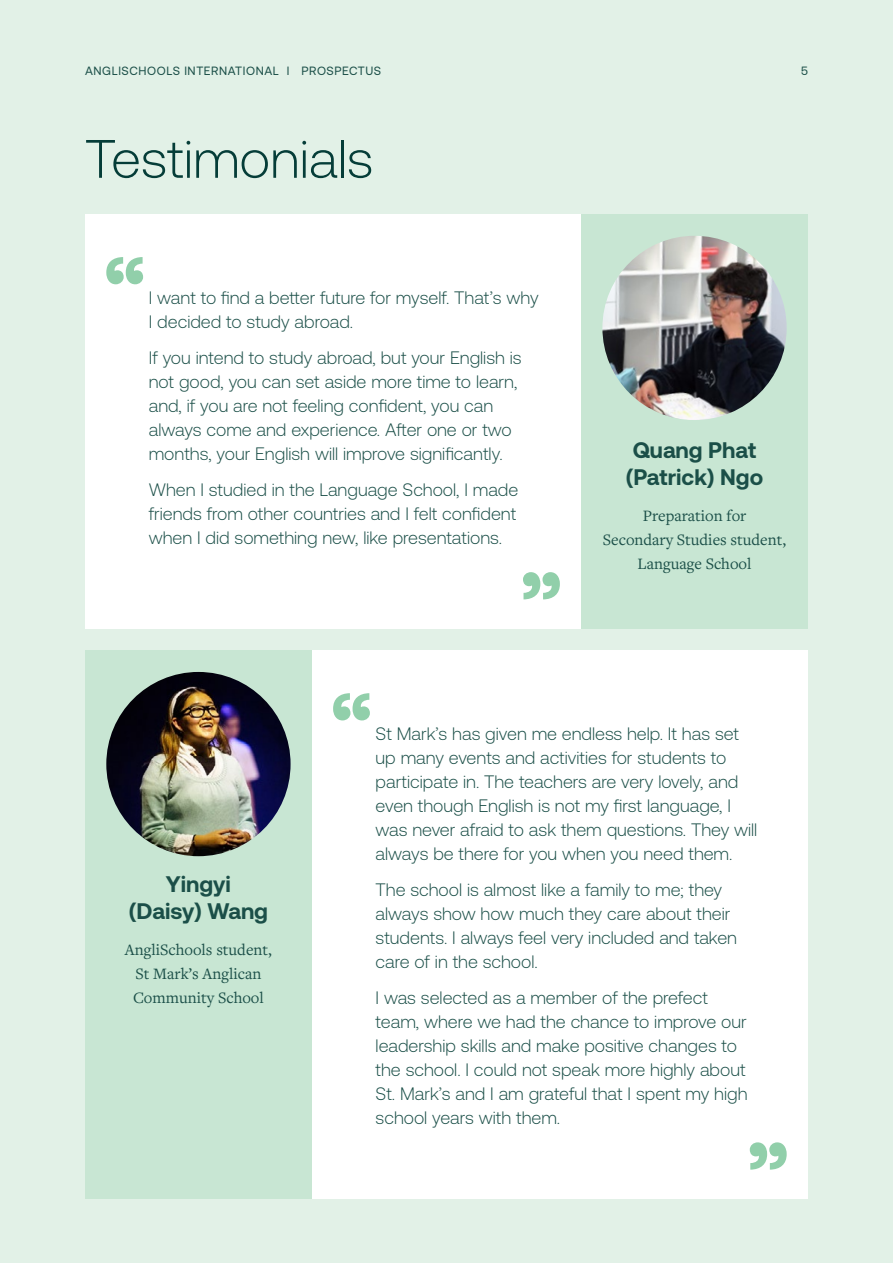
<style>
.page{position:relative;width:893px;height:1263px;background:#e2f1e7}
.page>*{position:absolute;margin:0;border:0;box-sizing:border-box;transform-origin:0 0}
.t1{font:300 54px "Aeonik";color:#053d38}
.t2{font:700 22.5px/27px "Aeonik";color:#1b4f48;text-align:center}
.t3{font:300 18px/24px "Aeonik";color:#1b4f48}
.t4{font:16.5px/24px "Freight Text Pro";color:#1b4f48;text-align:center}
.t5{font:12px "Aeonik";letter-spacing:.05em;color:#1b4f48}
</style>
<div class="page">
<div style="left:85px;top:215px;width:496px;height:414px;background:#fff"></div>
<div style="left:312px;top:651px;width:496px;height:548px;background:#fff"></div>
<div style="left:581px;top:215px;width:227px;height:414px;background:#c8e6d3"></div>
<div style="left:85px;top:651px;width:227px;height:548px;background:#c8e6d3"></div>
<svg style="left:106px;top:257px;width:37px;height:27px"></svg>
<svg style="left:333px;top:693px;width:37px;height:27px"></svg>
<svg style="left:523px;top:572px;width:37px;height:27px"></svg>
<svg style="left:750px;top:1142px;width:37px;height:28px"></svg>
<img style="left:106px;top:672px;width:185px;height:184px;border-radius:92px">
<img style="left:602px;top:236px;width:185px;height:184px;border-radius:92px">
<p class="t5" style="left:85px;top:64px;width:298px">ANGLISCHOOLS INTERNATIONAL | PROSPECTUS</p>
<p class="t5" style="left:801px;top:64px;width:8px">5</p>
<h1 class="t1" style="left:85px;top:129px;width:290px">Testimonials</h1>
<p class="t3" style="left:149px;top:285px;width:391px">I want to find a better future for myself. That’s why<br>I decided to study abroad.</p>
<p class="t3" style="left:149px;top:345px;width:374px">If you intend to study abroad, but your English is not good, you can set aside more time to learn, and, if you are not feeling confident, you can always come and experience. After one or two months, your English will improve significantly.</p>
<p class="t3" style="left:149px;top:477px;width:371px;text-align:justify">When I studied in the Language School, I made friends from other countries and I felt confident when I did something new, like presentations.</p>
<p class="t2" style="left:626px;top:437px;width:139px">Quang Phat (Patrick) Ngo</p>
<p class="t4" style="left:603px;top:503px;width:185px">Preparation for<br>Secondary Studies student,<br>Language School</p>
<p class="t2" style="left:129px;top:870px;width:141px">Yingyi (Daisy) Wang</p>
<p class="t4" style="left:125px;top:937px;width:148px">AngliSchools student,<br>St Mark’s Anglican<br>Community School</p>
<p class="t3" style="left:376px;top:721px;width:383px">St Mark’s has given me endless help. It has set up many events and activities for students to participate in. The teachers are very lovely, and even though English is not my first language, I was never afraid to ask them questions. They will always be there for you when you need them.</p>
<p class="t3" style="left:376px;top:877px;width:363px">The school is almost like a family to me; they always show how much they care about their students. I always feel very included and taken care of in the school.</p>
<p class="t3" style="left:376px;top:985px;width:373px">I was selected as a member of the prefect team, where we had the chance to improve our leadership skills and make positive changes to the school. I could not speak more highly about St. Mark’s and I am grateful that I spent my high school years with them.</p>
</div>
